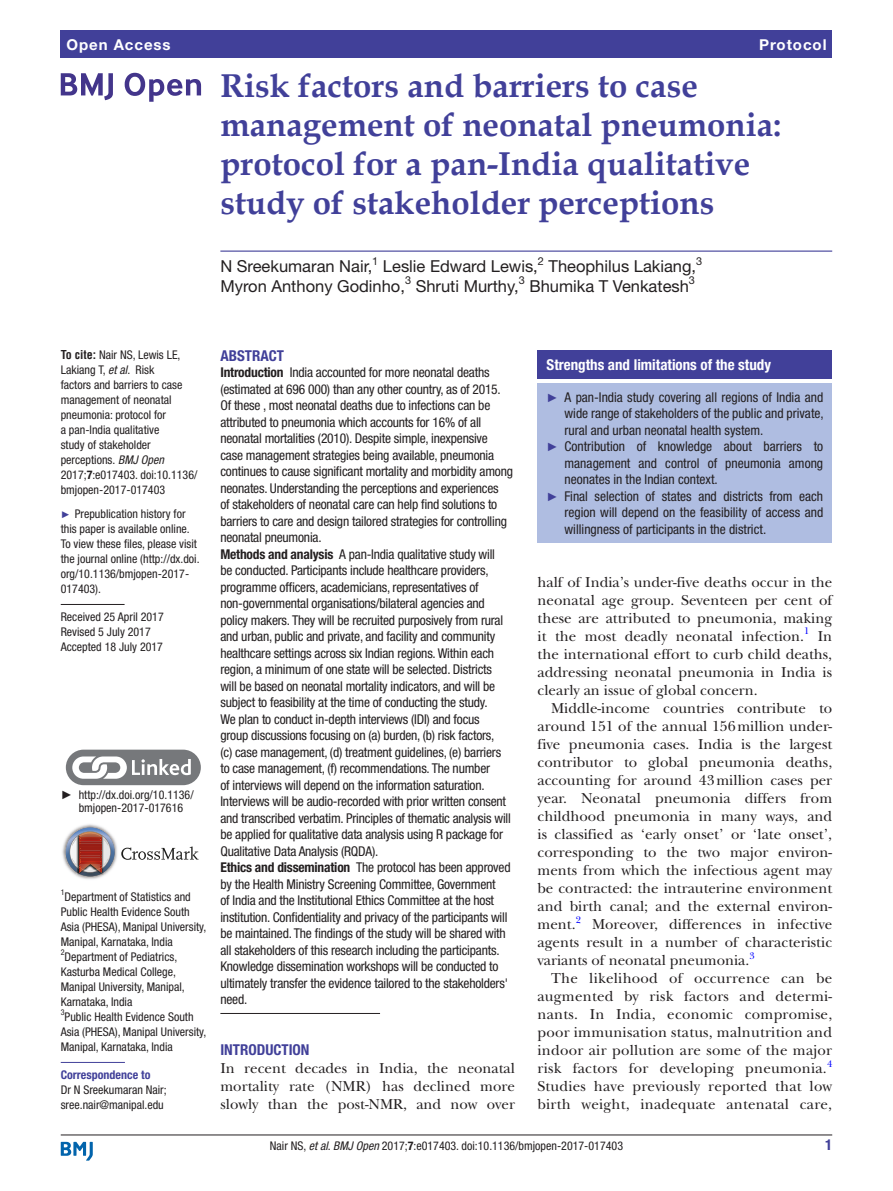
<style>
.page{position:relative;width:893px;height:1191px;background:#fff}
.page>*{position:absolute;margin:0;border:0;box-sizing:border-box;transform-origin:0 0}
.t1{font:700 33px/39px "Book Antiqua";color:#414099}
.t2{font:16.5px "Helvetica Neue LT Std";color:#231f20}
.t3{font:15px/18px "New Baskerville";color:#231f20;text-align:justify}
.t4{font:700 condensed 15px "Helvetica Neue LT Std";color:#fff}
.t5{font:700 condensed 15px "Helvetica Neue LT Std";color:#414099}
.t6{font:700 15px "Helvetica Neue LT Std";letter-spacing:.065em;color:#fff}
.t7{font:condensed 13.5px/16.5px "Helvetica Neue LT Std";letter-spacing:-.015em;color:#231f20}
.t8{font:condensed 12px/15px "Helvetica Neue LT Std";color:#231f20}
.t9{font:700 condensed 12px "Helvetica Neue LT Std";color:#414099}
.t10{font:10.95px "Helvetica Neue LT Std";color:#231f20}
.t11{font:9.9px "New Baskerville";color:#00f}
.t12{font:condensed 7.95px "Helvetica Neue LT Std";color:#231f20}
.s1{font-family:"Helvetica LT Std";font-weight:700}
.s2{font-style:italic}
.s3{font-weight:700}
.s4{font-family:"Arial";font-stretch:normal;font-size:9.75px;color:#414099}
.s5{font-family:"Arial";font-stretch:normal}
.s6{font-family:"Arial";font-stretch:normal;font-size:12px;color:#414099}
</style>
<div class="page">
<hr style="left:61px;top:1134px;width:771px;height:1px;background:#231f20">
<svg style="left:61px;top:1141px;width:32px;height:19px"></svg>
<div style="left:61px;top:31px;width:771px;height:27px;background:#414099"></div>
<hr style="left:220px;top:1013px;width:160px;height:1px;background:#231f20">
<hr style="left:220px;top:250px;width:612px;height:2px;background:#414099">
<hr style="left:61px;top:604px;width:64px;height:1px;background:#231f20">
<hr style="left:61px;top:1062px;width:64px;height:1px;background:#414099">
<svg style="left:61px;top:73px;width:52px;height:27px"></svg>
<svg style="left:125px;top:73px;width:76px;height:29px"></svg>
<img style="left:62px;top:824px;width:55px;height:55px">
<svg style="left:66px;top:827px;width:49px;height:49px;background:#a78588"></svg>
<svg style="left:121px;top:846px;width:78px;height:13px"></svg>
<div style="left:66px;top:749px;width:135px;height:36px;background:#76787b;border-radius:18px"></div>
<svg style="left:72px;top:756px;width:119px;height:22px"></svg>
<div style="left:538px;top:350px;width:294px;height:29px;background:#414099"></div>
<div style="left:538px;top:383px;width:294px;height:159px;background:#afbde1"></div>
<p class="t6" style="left:66px;top:35px;width:106px">Open Access</p>
<p class="t6" style="left:759px;top:35px;width:69px">Protocol</p>
<h1 class="t1" style="left:220px;top:66px;width:563px">Risk factors and barriers to case management of neonatal pneumonia: protocol for a pan-India qualitative study of stakeholder perceptions</h1>
<p class="t2" style="left:220px;top:257px;width:153px">N Sreekumaran Nair,</p>
<p class="t10" style="left:372px;top:254px;width:8px">1</p>
<p class="t2" style="left:383px;top:257px;width:156px">Leslie Edward Lewis,</p>
<p class="t10" style="left:538px;top:254px;width:8px">2</p>
<p class="t2" style="left:549px;top:257px;width:149px">Theophilus Lakiang,</p>
<p class="t10" style="left:696px;top:254px;width:8px">3</p>
<p class="t2" style="left:220px;top:276px;width:186px">Myron Anthony Godinho,</p>
<p class="t10" style="left:405px;top:274px;width:8px">3</p>
<p class="t2" style="left:416px;top:276px;width:105px">Shruti Murthy,</p>
<p class="t10" style="left:519px;top:274px;width:8px">3</p>
<p class="t2" style="left:529px;top:276px;width:161px">Bhumika T Venkatesh</p>
<p class="t10" style="left:689px;top:274px;width:8px">3</p>
<p class="t8" style="left:61px;top:347px;width:138px"><span class="s1">To cite:</span> Nair NS, Lewis LE,<br>Lakiang T, <span class="s2">et al</span>. Risk<br>factors and barriers to case management of neonatal pneumonia: protocol for<br>a pan-India qualitative<br>study of stakeholder perceptions. <span class="s2">BMJ Open<br></span>2017;<span class="s3">7</span>:e017403. doi:10.1136/ bmjopen-2017-017403</p>
<p class="t8" style="left:61px;top:506px;width:140px"><span class="s4">►</span> Prepublication history for this paper is available online.<br>To view these files, please visit the journal online (http://dx.doi. org/10.1136/bmjopen-2017-<br>017403).</p>
<p class="t8" style="left:61px;top:609px;width:105px">Received 25 April 2017<br>Revised 5 July 2017<br>Accepted 18 July 2017</p>
<p class="t8" style="left:79px;top:787px;width:116px;line-height:13.5px;text-indent:-18px"><span class="s5">►</span> http://dx.doi.org/10.1136/ bmjopen-2017-017616</p>
<p class="t12" style="left:61px;top:888px;width:5px">1</p>
<p class="t8" style="left:61px;top:889px;width:147px;text-indent:4px">Department of Statistics and<br>Public Health Evidence South<br>Asia (PHESA), Manipal University,<br>Manipal, Karnataka, India</p>
<p class="t12" style="left:61px;top:948px;width:5px">2</p>
<p class="t8" style="left:61px;top:949px;width:147px;text-indent:4px">Department of Pediatrics,<br>Kasturba Medical College,<br>Manipal University, Manipal,<br>Karnataka, India<br><sup>3</sup>Public Health Evidence South<br>Asia (PHESA), Manipal University,<br>Manipal, Karnataka, India</p>
<p class="t9" style="left:61px;top:1067px;width:91px">Correspondence to</p>
<p class="t8" style="left:61px;top:1082px;width:107px">Dr N Sreekumaran Nair; sree.nair@manipal.edu</p>
<p class="t5" style="left:220px;top:346px;width:65px">Abstract</p>
<p class="t7" style="left:220px;top:364px;width:294px"><span class="s3">Introduction</span> India accounted for more neonatal deaths (estimated at 696 000) than any other country, as of 2015.<br>Of these , most neonatal deaths due to infections can be attributed to pneumonia which accounts for 16% of all neonatal mortalities (2010). Despite simple, inexpensive case management strategies being available, pneumonia continues to cause significant mortality and morbidity among neonates. Understanding the perceptions and experiences<br>of stakeholders of neonatal care can help find solutions to barriers to care and design tailored strategies for controlling neonatal pneumonia.<br><span class="s3">Methods and analysis</span> A pan-India qualitative study will<br>be conducted. Participants include healthcare providers, programme officers, academicians, representatives of non-governmental organisations/bilateral agencies and policy makers. They will be recruited purposively from rural and urban, public and private, and facility and community healthcare settings across six Indian regions. Within each region, a minimum of one state will be selected. Districts<br>will be based on neonatal mortality indicators, and will be subject to feasibility at the time of conducting the study.<br>We plan to conduct in-depth interviews (IDI) and focus<br>group discussions focusing on (a) burden, (b) risk factors,<br>(c) case management, (d) treatment guidelines, (e) barriers to case management, (f) recommendations. The number<br>of interviews will depend on the information saturation.<br>Interviews will be audio-recorded with prior written consent and transcribed verbatim. Principles of thematic analysis will be applied for qualitative data analysis using R package for Qualitative Data Analysis (RQDA).<br><span class="s3">Ethics and dissemination</span> The protocol has been approved by the Health Ministry Screening Committee, Government<br>of India and the Institutional Ethics Committee at the host institution. Confidentiality and privacy of the participants will be maintained. The findings of the study will be shared with all stakeholders of this research including the participants.<br>Knowledge dissemination workshops will be conducted to ultimately transfer the evidence tailored to the stakeholders' need.</p>
<p class="t5" style="left:220px;top:1041px;width:91px">Introduction</p>
<p class="t3" style="left:220px;top:1059px;width:296px">In recent decades in India, the neonatal mortality rate (NMR) has declined more slowly than the post-NMR, and now over</p>
<p class="t4" style="left:547px;top:355px;width:226px">Strengths and limitations of the study</p>
<p class="t7" style="left:547px;top:388px;width:278px"><span class="s6">►</span> A pan-India study covering all regions of India and</p>
<p class="t7" style="left:565px;top:405px;width:261px">wide range of stakeholders of the public and private,</p>
<p class="t7" style="left:565px;top:421px;width:200px">rural and urban neonatal health system.</p>
<p class="t7" style="left:547px;top:438px;width:278px"><span class="s6">►</span> Contribution of knowledge about barriers to</p>
<p class="t7" style="left:565px;top:454px;width:260px">management and control of pneumonia among</p>
<p class="t7" style="left:565px;top:471px;width:155px">neonates in the Indian context.</p>
<p class="t7" style="left:547px;top:487px;width:278px"><span class="s6">►</span> Final selection of states and districts from each</p>
<p class="t7" style="left:565px;top:504px;width:260px">region will depend on the feasibility of access and</p>
<p class="t7" style="left:565px;top:520px;width:203px">willingness of participants in the district.</p>
<p class="t3" style="left:538px;top:573px;width:296px">half of India’s under-five deaths occur in the neonatal age group. Seventeen per cent of these are attributed to pneumonia, making it the most deadly neonatal infection.<sup>1</sup></p>
<p class="t3" style="left:538px;top:627px;width:296px;text-indent:280px">In the international effort to curb child deaths, addressing neonatal pneumonia in India is clearly an issue of global concern.</p>
<p class="t3" style="left:538px;top:699px;width:296px;text-indent:14px">Middle-income countries contribute to around 151 of the annual 156million under&shy;five pneumonia cases. India is the largest contributor to global pneumonia deaths, accounting for around 43million cases per year. Neonatal pneumonia differs from childhood pneumonia in many ways, and is classified as ‘early onset’ or ‘late onset’, corresponding to the two major environ&shy;ments from which the infectious agent may be contracted: the intrauterine environment and birth canal; and the external environ&shy;ment.</p>
<p class="t11" style="left:576px;top:913px;width:7px">2</p>
<p class="t3" style="left:538px;top:915px;width:296px;text-indent:54px">Moreover, differences in infective agents result in a number of characteristic variants of neonatal pneumonia.</p>
<p class="t11" style="left:749px;top:949px;width:7px">3</p>
<p class="t3" style="left:538px;top:969px;width:296px;text-indent:14px">The likelihood of occurrence can be augmented by risk factors and determi&shy;nants. In India, economic compromise, poor immunisation status, malnutrition and indoor air pollution are some of the major risk factors for developing pneumonia.<sup>4<br></sup>Studies have previously reported that low birth weight, inadequate antenatal care,</p>
<p class="t8" style="left:270px;top:1137px;width:355px">Nair NS, <span class="s2">et al</span>. <span class="s2">BMJ Open</span> 2017;<span class="s3">7</span>:e017403. doi:10.1136/bmjopen-2017-017403</p>
<p class="t5" style="left:825px;top:1135px;width:9px">1</p>
</div>
